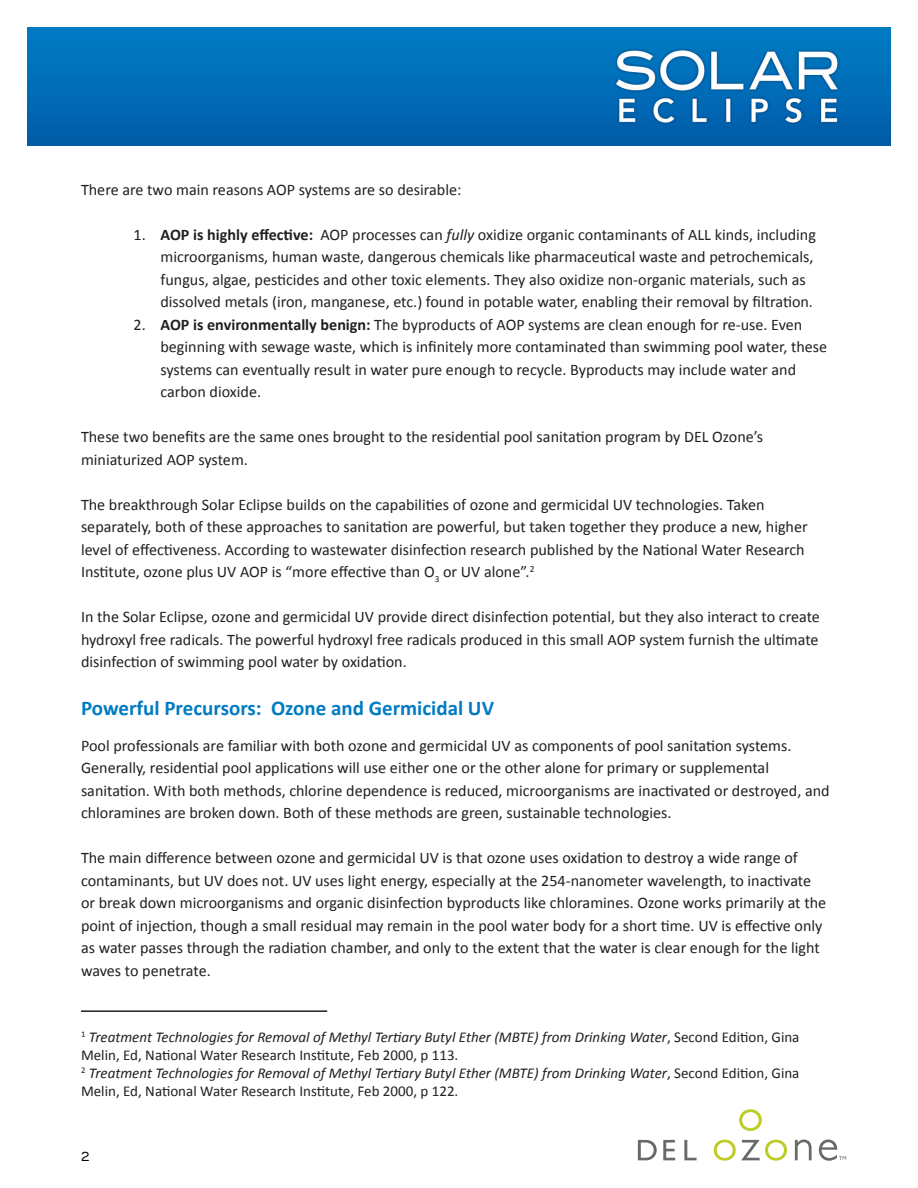
<style>
.page{position:relative;width:918px;height:1188px;background:#fff}
.page>*{position:absolute;margin:0;border:0;box-sizing:border-box;transform-origin:0 0}
.t1{font:700 21px "Calibri";color:#007bc3}
.t2{font:16.2px/22.5px "Calibri";color:#231f20}
.t3{font:italic 15px/18px "Calibri";color:#231f20}
.t4{font:500 12px "Galaxie Polaris";color:#000}
.s1{font-weight:700}
.s2{font-style:italic}
.s3{font-style:normal}
</style>
<div class="page">
<svg style="left:638px;top:1140px;width:19px;height:20px"></svg>
<svg style="left:663px;top:1140px;width:12px;height:20px"></svg>
<svg style="left:684px;top:1140px;width:13px;height:20px"></svg>
<svg style="left:714px;top:1140px;width:73px;height:21px"></svg>
<svg style="left:739px;top:1109px;width:23px;height:22px"></svg>
<svg style="left:795px;top:1140px;width:17px;height:20px"></svg>
<svg style="left:819px;top:1140px;width:27px;height:21px"></svg>
<img style="left:27px;top:27px;width:864px;height:119px">
<hr style="left:81px;top:1010px;width:246px;height:2px;background:#231f20">
<p class="t2" style="left:81px;top:178px;width:382px">There are two main reasons AOP systems are so desirable:</p>
<p class="t2" style="left:160px;top:223px;width:657px;text-indent:-27px">1. <span class="s1">AOP is highly effective:</span> AOP processes can <span class="s2">fully</span> oxidize organic contaminants of ALL kinds, including microorganisms, human waste, dangerous chemicals like pharmaceutical waste and petrochemicals, fungus, algae, pesticides and other toxic elements. They also oxidize non-organic materials, such as dissolved metals (iron, manganese, etc.) found in potable water, enabling their removal by filtration.</p>
<p class="t2" style="left:160px;top:313px;width:668px;text-indent:-27px">2. <span class="s1">AOP is environmentally benign:</span> The byproducts of AOP systems are clean enough for re-use. Even beginning with sewage waste, which is infinitely more contaminated than swimming pool water, these systems can eventually result in water pure enough to recycle. Byproducts may include water and carbon dioxide.</p>
<p class="t2" style="left:81px;top:426px;width:684px">These two benefits are the same ones brought to the residential pool sanitation program by DEL Ozone’s miniaturized AOP system.</p>
<p class="t2" style="left:81px;top:493px;width:728px">The breakthrough Solar Eclipse builds on the capabilities of ozone and germicidal UV technologies. Taken separately, both of these approaches to sanitation are powerful, but taken together they produce a new, higher level of effectiveness. According to wastewater disinfection research published by the National Water Research Institute, ozone plus UV AOP is “more effective than O<sub>3</sub> or UV alone”.<sup>2</sup></p>
<p class="t2" style="left:81px;top:606px;width:740px;text-align:justify">In the Solar Eclipse, ozone and germicidal UV provide direct disinfection potential, but they also interact to create hydroxyl free radicals. The powerful hydroxyl free radicals produced in this small AOP system furnish the ultimate disinfection of swimming pool water by oxidation.</p>
<p class="t1" style="left:81px;top:694px;width:415px">Powerful Precursors: Ozone and Germicidal UV</p>
<p class="t2" style="left:81px;top:734px;width:750px">Pool professionals are familiar with both ozone and germicidal UV as components of pool sanitation systems.<br>Generally, residential pool applications will use either one or the other alone for primary or supplemental sanitation. With both methods, chlorine dependence is reduced, microorganisms are inactivated or destroyed, and chloramines are broken down. Both of these methods are green, sustainable technologies.</p>
<p class="t2" style="left:81px;top:847px;width:747px">The main difference between ozone and germicidal UV is that ozone uses oxidation to destroy a wide range of contaminants, but UV does not. UV uses light energy, especially at the 254-nanometer wavelength, to inactivate or break down microorganisms and organic disinfection byproducts like chloramines. Ozone works primarily at the point of injection, though a small residual may remain in the pool water body for a short time. UV is effective only as water passes through the radiation chamber, and only to the extent that the water is clear enough for the light waves to penetrate.</p>
<p class="t3" style="left:81px;top:1028px;width:720px"><sup>1</sup> Treatment Technologies for Removal of Methyl Tertiary Butyl Ether (MBTE) from Drinking Water<span class="s3">, Second Edition, Gina Melin, Ed, National Water Research Institute, Feb 2000, p 113.<br></span><sup>2</sup> Treatment Technologies for Removal of Methyl Tertiary Butyl Ether (MBTE) from Drinking Water<span class="s3">, Second Edition, Gina Melin, Ed, National Water Research Institute, Feb 2000, p 122.</span></p>
<p class="t4" style="left:81px;top:1148px;width:10px">2</p>
</div>
